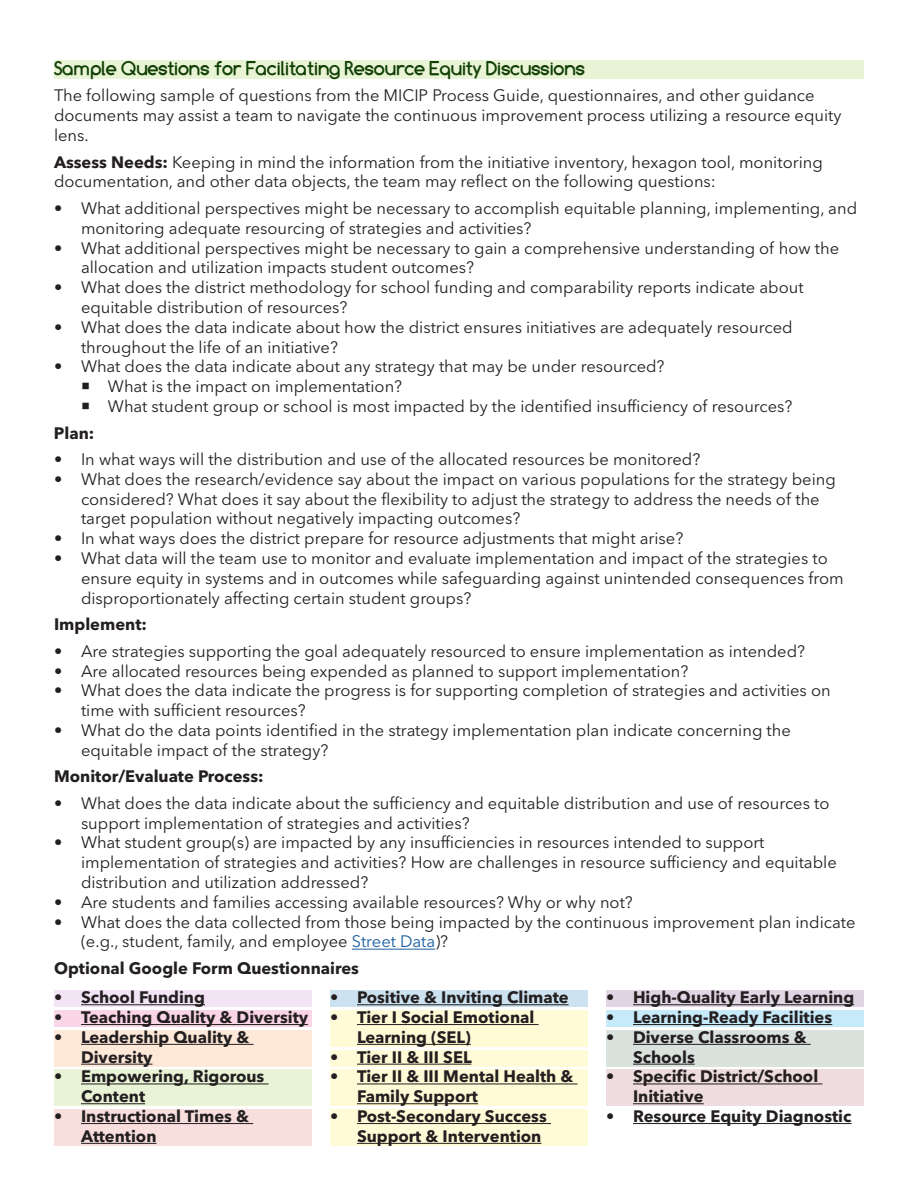
<style>
.page{position:relative;width:918px;height:1188px;background:#fff}
.page>*{position:absolute;margin:0;border:0;box-sizing:border-box;transform-origin:0 0}
.Subheading{font:700 19.5px "Comfortaa";color:#124004}
.t1{font:16.5px/19.8px "Avenir Next LT Pro";color:#231f20}
.t2{font:700 16.5px/19.8px "Avenir Next LT Pro";color:#231f20}
.s1{font-weight:700}
.s2{color:#175d9e}
</style>
<div class="page">
<div style="left:54px;top:61px;width:810px;height:18px;background:#e9f4d7"></div>
<hr style="left:352px;top:949px;width:83px;height:1px;background:#175d9e">
<div style="left:54px;top:991px;width:258px;height:16px;background:#f2e4f5"></div>
<hr style="left:81px;top:1004px;width:124px;height:1px;background:#231f20">
<div style="left:54px;top:1010px;width:258px;height:17px;background:#fad5e5"></div>
<hr style="left:81px;top:1024px;width:227px;height:1px;background:#231f20">
<div style="left:54px;top:1030px;width:258px;height:37px;background:#fee8d8"></div>
<hr style="left:81px;top:1044px;width:173px;height:1px;background:#231f20">
<hr style="left:81px;top:1064px;width:72px;height:1px;background:#231f20">
<div style="left:54px;top:1070px;width:258px;height:36px;background:#e9f4d7"></div>
<hr style="left:81px;top:1084px;width:188px;height:1px;background:#231f20">
<hr style="left:81px;top:1103px;width:64px;height:1px;background:#231f20">
<div style="left:54px;top:1109px;width:258px;height:37px;background:#f8dedd"></div>
<hr style="left:81px;top:1123px;width:172px;height:1px;background:#231f20">
<hr style="left:81px;top:1143px;width:76px;height:1px;background:#231f20">
<div style="left:330px;top:991px;width:258px;height:16px;background:#cce2f0"></div>
<hr style="left:357px;top:1004px;width:212px;height:1px;background:#231f20">
<div style="left:330px;top:1010px;width:258px;height:37px;background:#fffbd6"></div>
<hr style="left:357px;top:1024px;width:182px;height:1px;background:#231f20">
<hr style="left:357px;top:1044px;width:114px;height:1px;background:#231f20">
<div style="left:330px;top:1050px;width:258px;height:17px;background:#fffbd6"></div>
<hr style="left:357px;top:1064px;width:114px;height:1px;background:#231f20">
<div style="left:330px;top:1070px;width:258px;height:36px;background:#fffbd6"></div>
<hr style="left:357px;top:1084px;width:221px;height:1px;background:#231f20">
<hr style="left:357px;top:1103px;width:121px;height:1px;background:#231f20">
<div style="left:330px;top:1109px;width:258px;height:37px;background:#fffbd6"></div>
<hr style="left:357px;top:1123px;width:194px;height:1px;background:#231f20">
<hr style="left:357px;top:1143px;width:184px;height:1px;background:#231f20">
<div style="left:606px;top:991px;width:258px;height:16px;background:#dfd5e3"></div>
<hr style="left:633px;top:1004px;width:221px;height:1px;background:#231f20">
<div style="left:606px;top:1010px;width:258px;height:17px;background:#c6eafa"></div>
<hr style="left:633px;top:1024px;width:199px;height:1px;background:#231f20">
<div style="left:606px;top:1030px;width:258px;height:37px;background:#dae2de"></div>
<hr style="left:633px;top:1044px;width:178px;height:1px;background:#231f20">
<hr style="left:633px;top:1064px;width:62px;height:1px;background:#231f20">
<div style="left:606px;top:1070px;width:258px;height:36px;background:#efdcde"></div>
<hr style="left:633px;top:1084px;width:189px;height:1px;background:#231f20">
<hr style="left:633px;top:1103px;width:71px;height:1px;background:#231f20">
<hr style="left:633px;top:1123px;width:218px;height:1px;background:#231f20">
<p class="Subheading" style="left:54px;top:57px;width:533px">Sample Questions for Facilitating Resource Equity Discussions</p>
<p class="t1" style="left:54px;top:86px;width:789px">The following sample of questions from the MICIP Process Guide, questionnaires, and other guidance documents may assist a team to navigate the continuous improvement process utilizing a resource equity lens.</p>
<p class="t1" style="left:54px;top:152px;width:770px"><span class="s1">Assess Needs:</span> Keeping in mind the information from the initiative inventory, hexagon tool, monitoring documentation, and other data objects, the team may reflect on the following questions:</p>
<p class="t1" style="left:81px;top:198px;width:778px;text-indent:-27px">• What additional perspectives might be necessary to accomplish equitable planning, implementing, and monitoring adequate resourcing of strategies and activities?</p>
<p class="t1" style="left:81px;top:238px;width:760px;text-indent:-27px">• What additional perspectives might be necessary to gain a comprehensive understanding of how the allocation and utilization impacts student outcomes?</p>
<p class="t1" style="left:81px;top:277px;width:724px;text-indent:-27px">• What does the district methodology for school funding and comparability reports indicate about equitable distribution of resources?</p>
<p class="t1" style="left:81px;top:317px;width:713px;text-indent:-27px">• What does the data indicate about how the district ensures initiatives are adequately resourced throughout the life of an initiative?</p>
<p class="t1" style="left:54px;top:357px;width:612px">• What does the data indicate about any strategy that may be under resourced?</p>
<p class="t1" style="left:108px;top:376px;width:296px">What is the impact on implementation?</p>
<p class="t1" style="left:108px;top:396px;width:686px">What student group or school is most impacted by the identified insufficiency of resources?</p>
<p class="t2" style="left:54px;top:423px;width:42px">Plan:</p>
<p class="t1" style="left:54px;top:449px;width:648px">• In what ways will the distribution and use of the allocated resources be monitored?</p>
<p class="t1" style="left:81px;top:469px;width:756px;text-indent:-27px">• What does the research/evidence say about the impact on various populations for the strategy being considered? What does it say about the flexibility to adjust the strategy to address the needs of the target population without negatively impacting outcomes?</p>
<p class="t1" style="left:54px;top:529px;width:631px">• In what ways does the district prepare for resource adjustments that might arise?</p>
<p class="t1" style="left:81px;top:548px;width:764px;text-indent:-27px">• What data will the team use to monitor and evaluate implementation and impact of the strategies to ensure equity in systems and in outcomes while safeguarding against unintended consequences from disproportionately affecting certain student groups?</p>
<p class="t2" style="left:54px;top:614px;width:94px">Implement:</p>
<p class="t1" style="left:54px;top:641px;width:753px">• Are strategies supporting the goal adequately resourced to ensure implementation as intended?</p>
<p class="t1" style="left:54px;top:661px;width:636px">• Are allocated resources being expended as planned to support implementation?</p>
<p class="t1" style="left:81px;top:681px;width:751px;text-indent:-27px">• What does the data indicate the progress is for supporting completion of strategies and activities on time with sufficient resources?</p>
<p class="t1" style="left:81px;top:720px;width:711px;text-indent:-27px">• What do the data points identified in the strategy implementation plan indicate concerning the equitable impact of the strategy?</p>
<p class="t2" style="left:54px;top:767px;width:211px">Monitor/Evaluate Process:</p>
<p class="t1" style="left:81px;top:793px;width:750px;text-indent:-27px">• What does the data indicate about the sufficiency and equitable distribution and use of resources to support implementation of strategies and activities?</p>
<p class="t1" style="left:81px;top:833px;width:757px;text-indent:-27px">• What student group(s) are impacted by any insufficiencies in resources intended to support implementation of strategies and activities? How are challenges in resource sufficiency and equitable distribution and utilization addressed?</p>
<p class="t1" style="left:54px;top:892px;width:580px">• Are students and families accessing available resources? Why or why not?</p>
<p class="t1" style="left:81px;top:912px;width:776px;text-indent:-27px">• What does the data collected from those being impacted by the continuous improvement plan indicate (e.g., student, family, and employee <span class="s2">Street Data</span>)?</p>
<p class="t2" style="left:54px;top:958px;width:306px">Optional Google Form Questionnaires</p>
<p class="t2" style="left:54px;top:987px;width:152px">• School Funding</p>
<p class="t2" style="left:54px;top:1007px;width:256px">• Teaching Quality &amp; Diversity</p>
<p class="t2" style="left:81px;top:1027px;width:170px;text-indent:-27px">• Leadership Quality &amp;<br>Diversity</p>
<p class="t2" style="left:81px;top:1066px;width:185px;text-indent:-27px">• Empowering, Rigorous<br>Content</p>
<p class="t2" style="left:81px;top:1106px;width:170px;text-indent:-27px">• Instructional Times &amp;<br>Attention</p>
<p class="t2" style="left:330px;top:987px;width:240px">• Positive &amp; Inviting Climate</p>
<p class="t2" style="left:357px;top:1007px;width:179px;text-indent:-27px">• Tier I Social Emotional<br>Learning (SEL)</p>
<p class="t2" style="left:330px;top:1047px;width:143px">• Tier II &amp; III SEL</p>
<p class="t2" style="left:357px;top:1066px;width:218px;text-indent:-27px">• Tier II &amp; III Mental Health &amp;<br>Family Support</p>
<p class="t2" style="left:357px;top:1106px;width:191px;text-indent:-27px">• Post-Secondary Success<br>Support &amp; Intervention</p>
<p class="t2" style="left:606px;top:987px;width:250px">• High-Quality Early Learning</p>
<p class="t2" style="left:606px;top:1007px;width:228px">• Learning-Ready Facilities</p>
<p class="t2" style="left:633px;top:1027px;width:175px;text-indent:-27px">• Diverse Classrooms &amp;<br>Schools</p>
<p class="t2" style="left:633px;top:1066px;width:187px;text-indent:-27px">• Specific District/School<br>Initiative</p>
<p class="t2" style="left:606px;top:1106px;width:247px">• Resource Equity Diagnostic</p>
</div>
